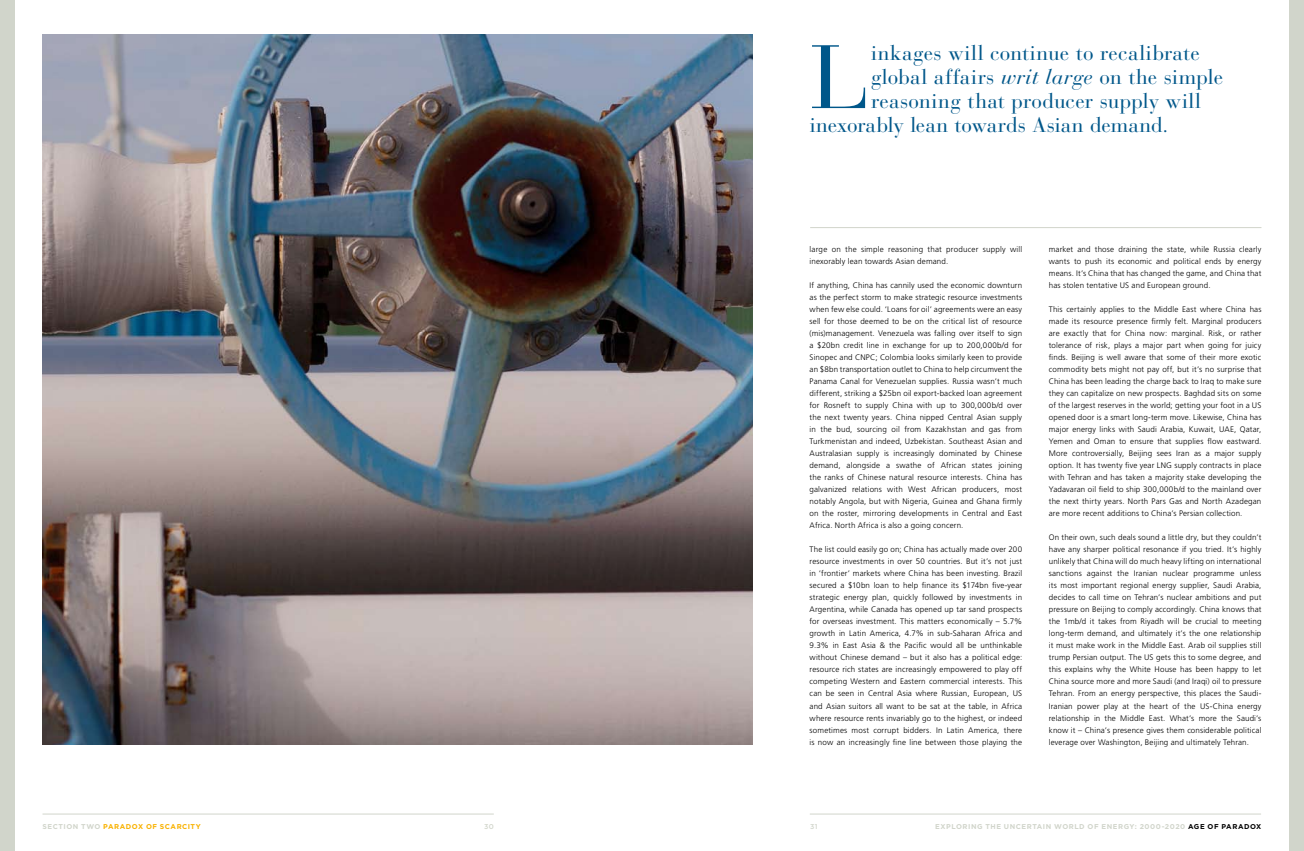
<style>
.page{position:relative;width:1304px;height:851px;background:#fff}
.page>*{position:absolute;margin:0;border:0;box-sizing:border-box;transform-origin:0 0}
.t1{font:89.2px "Bauer Bodoni";color:#00578a}
.t2{font:21px "Bauer Bodoni";letter-spacing:.01em;color:#00578a}
.t3{font:300 8px/12px "Frutiger";letter-spacing:.015em;color:#000;text-align:justify}
.t4{font:700 7px "Gotham";letter-spacing:.08em;color:#d1d5cb}
.t5{font:700 7px "Gotham";letter-spacing:.075em;color:#000}
.t6{font:700 7px "Gotham";letter-spacing:.07em;color:#f9b200}
.t7{font:500 7px "Gotham";color:#d1d5cb}
.s1{font-style:italic}
.s2{color:#d1d5cb}
</style>
<div class="page">
<hr style="left:43px;top:813px;width:451px;height:1px;background:#d1d5cb">
<div style="left:0;top:0;width:14px;height:850px;background:#d1d5cb"></div>
<hr style="left:810px;top:813px;width:451px;height:1px;background:#d1d5cb">
<hr style="left:810px;top:227px;width:451px;height:1px;background:#d1d5cb">
<div style="left:1290px;top:0;width:14px;height:850px;background:#d1d5cb"></div>
<img style="left:43px;top:34px;width:710px;height:710px">
<h1 class="t1" style="left:810px;top:24px;width:61px">L</h1>
<h2 class="t2" style="left:871px;top:40px;width:330px">inkages will continue to recalibrate</h2>
<h2 class="t2" style="left:871px;top:64px;width:354px">global affairs <span class="s1">writ large</span> on the simple</h2>
<h2 class="t2" style="left:871px;top:88px;width:331px">reasoning that producer supply will</h2>
<h2 class="t2" style="left:810px;top:112px;width:360px">inexorably lean towards Asian demand.</h2>
<p class="t3" style="left:810px;top:243px;width:214px">large on the simple reasoning that producer supply will inexorably lean towards Asian demand.</p>
<p class="t3" style="left:810px;top:279px;width:214px">If anything, China has cannily used the economic downturn as the perfect storm to make strategic resource investments when few else could. ‘Loans for oil’ agreements were an easy sell for those deemed to be on the critical list of resource (mis)management. Venezuela was falling over itself to sign a $20bn credit line in exchange for up to 200,000b/d for Sinopec and CNPC; Colombia looks similarly keen to provide an $8bn transportation outlet to China to help circumvent the Panama Canal for Venezuelan supplies. Russia wasn’t much different, striking a $25bn oil export-backed loan agreement for Rosneft to supply China with up to 300,000b/d over the next twenty years. China nipped Central Asian supply in the bud, sourcing oil from Kazakhstan and gas from Turkmenistan and indeed, Uzbekistan. Southeast Asian and Australasian supply is increasingly dominated by Chinese demand, alongside a swathe of African states joining the ranks of Chinese natural resource interests. China has galvanized relations with West African producers, most notably Angola, but with Nigeria, Guinea and Ghana firmly on the roster, mirroring developments in Central and East Africa. North Africa is also a going concern.</p>
<p class="t3" style="left:810px;top:543px;width:214px">The list could easily go on; China has actually made over 200 resource investments in over 50 countries. But it’s not just in ‘frontier’ markets where China has been investing. Brazil secured a $10bn loan to help finance its $174bn five-year strategic energy plan, quickly followed by investments in Argentina, while Canada has opened up tar sand prospects for overseas investment. This matters economically – 5.7% growth in Latin America, 4.7% in sub-Saharan Africa and 9.3% in East Asia &amp; the Pacific would all be unthinkable without Chinese demand – but it also has a political edge: resource rich states are increasingly empowered to play off competing Western and Eastern commercial interests. This can be seen in Central Asia where Russian, European, US and Asian suitors all want to be sat at the table, in Africa where resource rents invariably go to the highest, or indeed sometimes most corrupt bidders. In Latin America, there is now an increasingly fine line between those playing the</p>
<p class="t3" style="left:1049px;top:243px;width:214px">market and those draining the state, while Russia clearly wants to push its economic and political ends by energy means. It’s China that has changed the game, and China that has stolen tentative US and European ground.</p>
<p class="t3" style="left:1049px;top:303px;width:214px">This certainly applies to the Middle East where China has made its resource presence firmly felt. Marginal producers are exactly that for China now: marginal. Risk, or rather tolerance of risk, plays a major part when going for juicy finds. Beijing is well aware that some of their more exotic commodity bets might not pay off, but it’s no surprise that China has been leading the charge back to Iraq to make sure they can capitalize on new prospects. Baghdad sits on some of the largest reserves in the world; getting your foot in a US opened door is a smart long-term move. Likewise, China has major energy links with Saudi Arabia, Kuwait, UAE, Qatar, Yemen and Oman to ensure that supplies flow eastward.<br>More controversially, Beijing sees Iran as a major supply option. It has twenty five year LNG supply contracts in place with Tehran and has taken a majority stake developing the Yadavaran oil field to ship 300,000b/d to the mainland over the next thirty years. North Pars Gas and North Azadegan are more recent additions to China’s Persian collection.</p>
<p class="t3" style="left:1049px;top:531px;width:214px">On their own, such deals sound a little dry, but they couldn’t have any sharper political resonance if you tried. It’s highly unlikely that China will do much heavy lifting on international sanctions against the Iranian nuclear programme unless its most important regional energy supplier, Saudi Arabia, decides to call time on Tehran’s nuclear ambitions and put pressure on Beijing to comply accordingly. China knows that the 1mb/d it takes from Riyadh will be crucial to meeting long-term demand, and ultimately it’s the one relationship it must make work in the Middle East. Arab oil supplies still trump Persian output. The US gets this to some degree, and this explains why the White House has been happy to let China source more and more Saudi (and Iraqi) oil to pressure Tehran. From an energy perspective, this places the Saudi-Iranian power play at the heart of the US-China energy relationship in the Middle East. What’s more the Saudi’s know it – China’s presence gives them considerable political leverage over Washington, Beijing and ultimately Tehran.</p>
<p class="t4" style="left:43px;top:821px;width:16px">SECTI</p>
<p class="t6" style="left:66px;top:821px;width:44px"><span class="s2">ON TWO</span> PARADOX</p>
<p class="t6" style="left:146px;top:821px;width:56px">OF SCARCITY</p>
<p class="t7" style="left:484px;top:822px;width:11px">30</p>
<p class="t7" style="left:810px;top:822px;width:9px">31</p>
<p class="t4" style="left:935px;top:821px;width:184px">EXPLORING THE UNCERTAIN WORLD OF ENERG</p>
<p class="t5" style="left:1130px;top:821px;width:133px"><span class="s2">Y: 2000-2020</span> AGE OF PARADOX</p>
</div>
